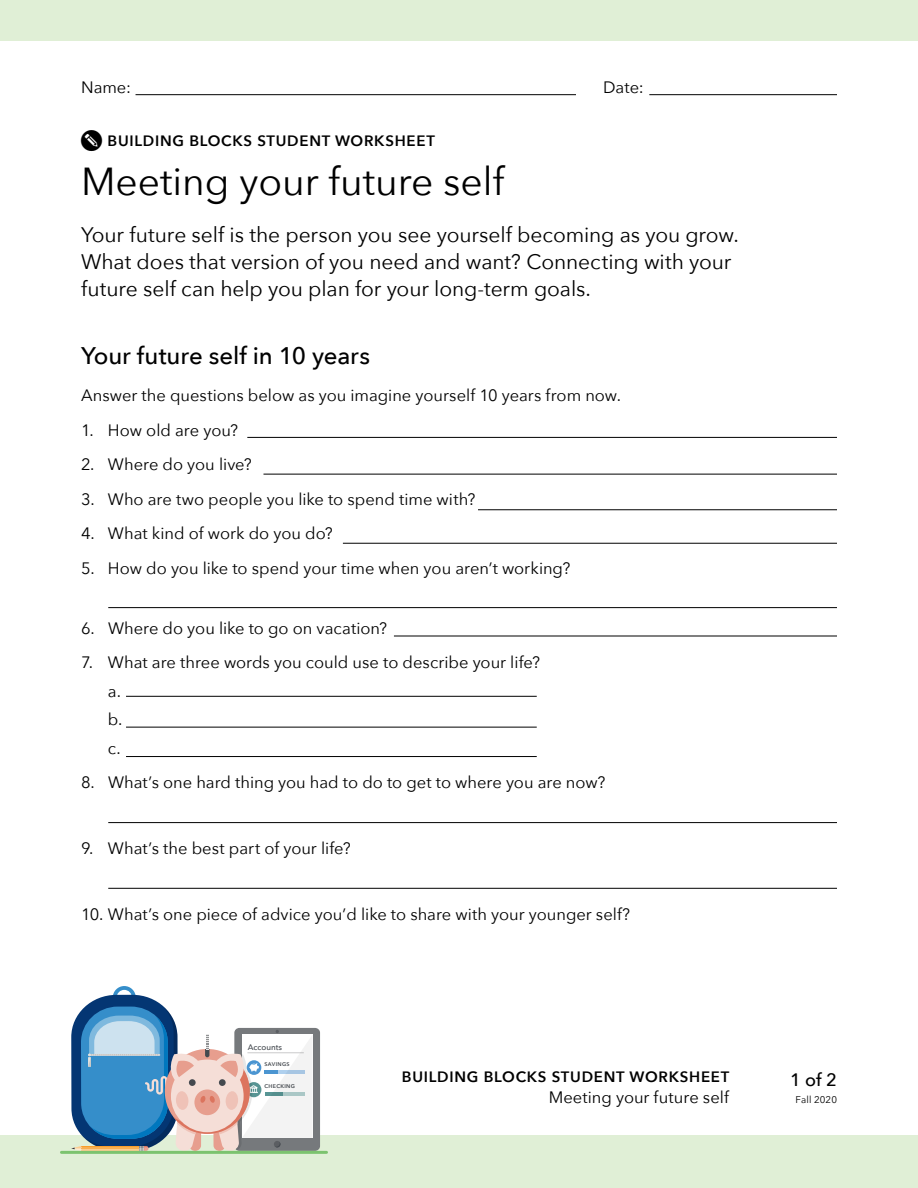
<style>
.page{position:relative;width:918px;height:1188px;background:#fff}
.page>*{position:absolute;margin:0;border:0;box-sizing:border-box;transform-origin:0 0}
.t1{font:39px "Avenir Next";color:#000}
.t2{font:500 24px "Avenir Next";letter-spacing:-.005em;color:#000}
.t3{font:21px/27px "Avenir Next";letter-spacing:-.005em;color:#000}
.t4{font:500 18px "Avenir Next";color:#000}
.t5{font:16.5px/28.5px "Avenir Next";color:#000}
.t6{font:600 15px "Avenir Next";letter-spacing:.05em;color:#000}
.t7{font:9.75px "Avenir Next";letter-spacing:.01em;color:#000}
.t8{font:500 8.1px "Avenir Next";color:#44494f}
.t9{font:600 5.4px "Avenir Next";letter-spacing:.05em;color:#44494f}
</style>
<div class="page">
<hr style="left:136px;top:94px;width:440px;height:1px;background:#000">
<hr style="left:649px;top:94px;width:188px;height:1px;background:#000">
<hr style="left:247px;top:437px;width:590px;height:1px;background:#000">
<hr style="left:263px;top:474px;width:574px;height:1px;background:#000">
<hr style="left:343px;top:543px;width:494px;height:1px;background:#000">
<hr style="left:478px;top:509px;width:359px;height:1px;background:#000">
<hr style="left:394px;top:636px;width:443px;height:1px;background:#000">
<hr style="left:108px;top:607px;width:729px;height:1px;background:#000">
<hr style="left:126px;top:696px;width:411px;height:1px;background:#000">
<hr style="left:126px;top:727px;width:411px;height:1px;background:#000">
<hr style="left:126px;top:756px;width:411px;height:1px;background:#000">
<hr style="left:108px;top:822px;width:729px;height:1px;background:#000">
<hr style="left:108px;top:888px;width:729px;height:1px;background:#000">
<div style="left:0;top:0;width:918px;height:40px;background:#e0efd6"></div>
<div style="left:0;top:1135px;width:918px;height:53px;background:#e0efd6"></div>
<div style="left:234px;top:1028px;width:86px;height:123px;background:#76797c;border-radius:5px"></div>
<svg style="left:71px;top:986px;width:241px;height:165px"></svg>
<hr style="left:61px;top:1151px;width:266px;height:3px;background:#7cc36f">
<p class="t5" style="left:81px;top:72px;width:51px">Name:</p>
<p class="t5" style="left:603px;top:72px;width:42px">Date:</p>
<p class="t6" style="left:108px;top:128px;width:329px">BUILDING BLOCKS STUDENT WORKSHEET</p>
<h1 class="t1" style="left:81px;top:149px;width:425px">Meeting your future self</h1>
<p class="t3" style="left:81px;top:221px;width:659px">Your future self is the person you see yourself becoming as you grow.<br>What does that version of you need and want? Connecting with your future self can help you plan for your long-term goals.</p>
<h2 class="t2" style="left:81px;top:335px;width:291px">Your future self in 10 years</h2>
<p class="t5" style="left:81px;top:381px;width:541px">Answer the questions below as you imagine yourself 10 years from now.</p>
<p class="t5" style="left:81px;top:415px;width:159px">1. How old are you?</p>
<p class="t5" style="left:81px;top:450px;width:172px">2. Where do you live?</p>
<p class="t5" style="left:81px;top:484px;width:396px">3. Who are two people you like to spend time with?</p>
<p class="t5" style="left:81px;top:519px;width:253px">4. What kind of work do you do?</p>
<p class="t5" style="left:81px;top:553px;width:491px">5. How do you like to spend your time when you aren’t working?</p>
<p class="t5" style="left:81px;top:613px;width:308px">6. Where do you like to go on vacation?</p>
<p class="t5" style="left:108px;top:648px;width:434px;text-indent:-27px">7. What are three words you could use to describe your life? a.<br>b.<br>c.</p>
<p class="t5" style="left:81px;top:768px;width:526px">8. What’s one hard thing you had to do to get to where you are now?</p>
<p class="t5" style="left:81px;top:833px;width:271px">9. What’s the best part of your life?</p>
<p class="t5" style="left:81px;top:899px;width:551px">10. What’s one piece of advice you’d like to share with your younger self?</p>
<p class="t8" style="left:248px;top:1040px;width:36px">Accounts</p>
<p class="t9" style="left:265px;top:1059px;width:26px">SAVINGS</p>
<p class="t9" style="left:265px;top:1081px;width:32px">CHECKING</p>
<p class="t6" style="left:402px;top:1064px;width:329px">BUILDING BLOCKS STUDENT WORKSHEET</p>
<p class="t4" style="left:790px;top:1065px;width:48px">1 of 2</p>
<p class="t5" style="left:549px;top:1082px;width:182px">Meeting your future self</p>
<p class="t7" style="left:796px;top:1092px;width:43px">Fall 2020</p>
</div>
